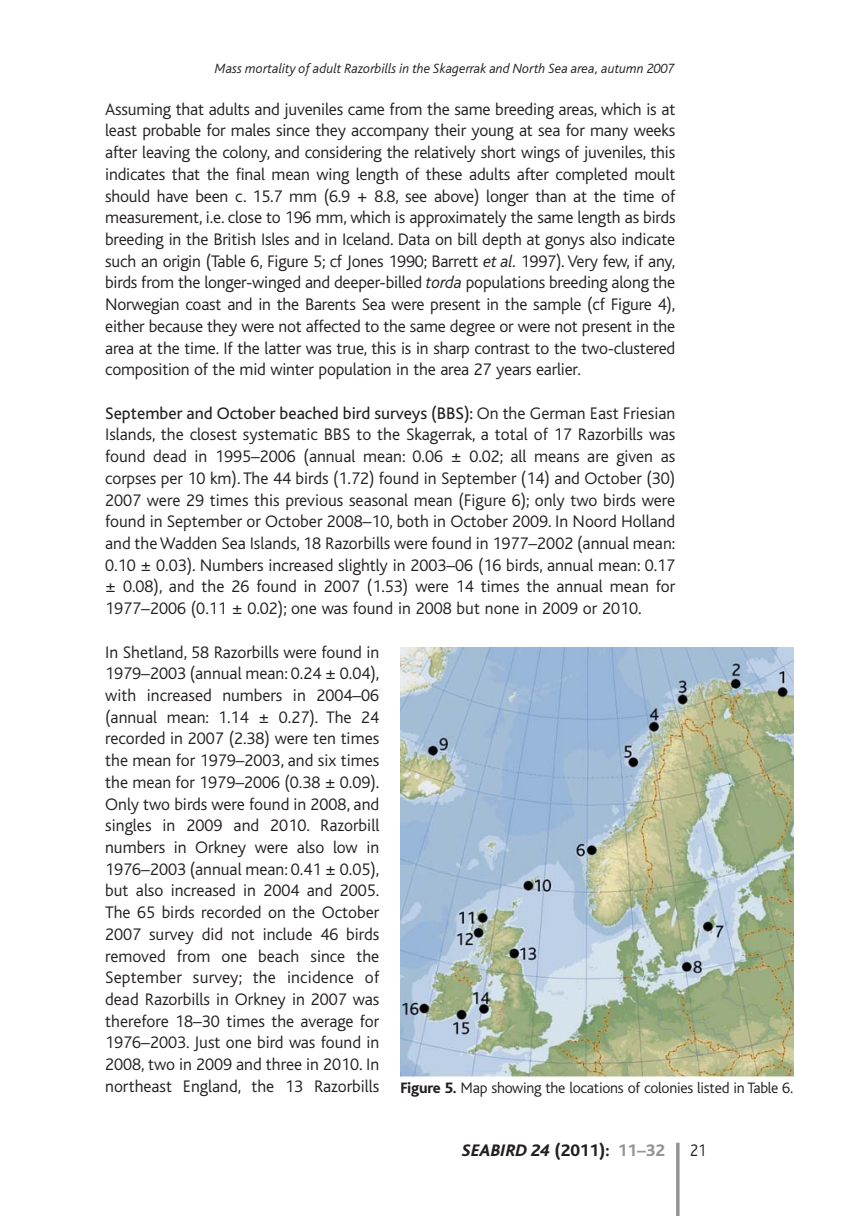
<style>
.page{position:relative;width:844px;height:1216px;background:#fff}
.page>*{position:absolute;margin:0;border:0;box-sizing:border-box;transform-origin:0 0}
.t1{font:300 17.5px/21.7px "Bliss";color:#231f20;text-align:justify}
.t2{font:italic 800 17.5px "Bliss";color:#231f20}
.t3{font:300 17.5px "Bliss";color:#231f20;scale:.9 1}
.t4{font:300 15.75px "Bliss";letter-spacing:-.015em;color:#231f20}
.t5{font:italic 300 14px "Bliss";color:#231f20}
.s1{font-style:italic}
.s2{font-weight:400}
.s3{font-size:17.5px}
.s4{font-weight:800}
.s5{font-style:normal}
.s6{font-style:normal;color:#939598}
</style>
<div class="page">
<hr style="left:676px;top:1142px;width:3px;height:73px;background:#939598">
<img style="left:400px;top:647px;width:392px;height:430px">
<p class="t5" style="left:215px;top:63px;width:461px">Mass mortality of adult Razorbills in the Skagerrak and North Sea area, autumn 2007</p>
<p class="t1" style="left:105px;top:99px;width:571px">Assuming that adults and juveniles came from the same breeding areas, which is at least probable for males since they accompany their young at sea for many weeks after leaving the colony, and considering the relatively short wings of juveniles, this indicates that the final mean wing length of these adults after completed moult should have been c. 15.7 mm (6.9 + 8.8, see above) longer than at the time of measurement, i.e. close to 196 mm, which is approximately the same length as birds breeding in the British Isles and in Iceland. Data on bill depth at gonys also indicate such an origin (Table 6, Figure 5; cf Jones 1990; Barrett <span class="s1">et al.</span> 1997). Very few, if any, birds from the longer-winged and deeper-billed <span class="s1">torda</span> populations breeding along the Norwegian coast and in the Barents Sea were present in the sample (cf Figure 4), either because they were not affected to the same degree or were not present in the area at the time. If the latter was true, this is in sharp contrast to the two-clustered composition of the mid winter population in the area 27 years earlier.</p>
<p class="t1" style="left:105px;top:402px;width:571px"><span class="s2">September and October beached bird surveys (BBS):</span> On the German East Friesian Islands, the closest systematic BBS to the Skagerrak, a total of 17 Razorbills was found dead in 1995–2006 (annual mean: 0.06 ± 0.02; all means are given as corpses per 10 km). The 44 birds (1.72) found in September (14) and October (30)<br>2007 were 29 times this previous seasonal mean (Figure 6); only two birds were found in September or October 2008–10, both in October 2009. In Noord Holland and the Wadden Sea Islands, 18 Razorbills were found in 1977–2002 (annual mean:<br>0.10 ± 0.03). Numbers increased slightly in 2003–06 (16 birds, annual mean: 0.17 ± 0.08), and the 26 found in 2007 (1.53) were 14 times the annual mean for 1977–2006 (0.11 ± 0.02); one was found in 2008 but none in 2009 or 2010.</p>
<p class="t1" style="left:105px;top:641px;width:275px">In Shetland, 58 Razorbills were found in 1979–2003 (annual mean: 0.24 ± 0.04), with increased numbers in 2004–06 (annual mean: 1.14 ± 0.27). The 24 recorded in 2007 (2.38) were ten times the mean for 1979–2003, and six times the mean for 1979–2006 (0.38 ± 0.09).<br>Only two birds were found in 2008, and singles in 2009 and 2010. Razorbill numbers in Orkney were also low in 1976–2003 (annual mean: 0.41 ± 0.05), but also increased in 2004 and 2005.<br>The 65 birds recorded on the October 2007 survey did not include 46 birds removed from one beach since the September survey; the incidence of dead Razorbills in Orkney in 2007 was therefore 18–30 times the average for 1976–2003. Just one bird was found in 2008, two in 2009 and three in 2010. In</p>
<p class="t4" style="left:105px;top:1079px;width:689px"><span class="s3">northeast England, the 13 Razorbills</span> <span class="s4">Figure 5.</span> Map showing the locations of colonies listed in Table 6.</p>
<p class="t2" style="left:462px;top:1144px;width:204px">SEABIRD 24 <span class="s5">(2011):</span> <span class="s6">11–32</span></p>
<p class="t3" style="left:690px;top:1141px;width:20px">21</p>
</div>
